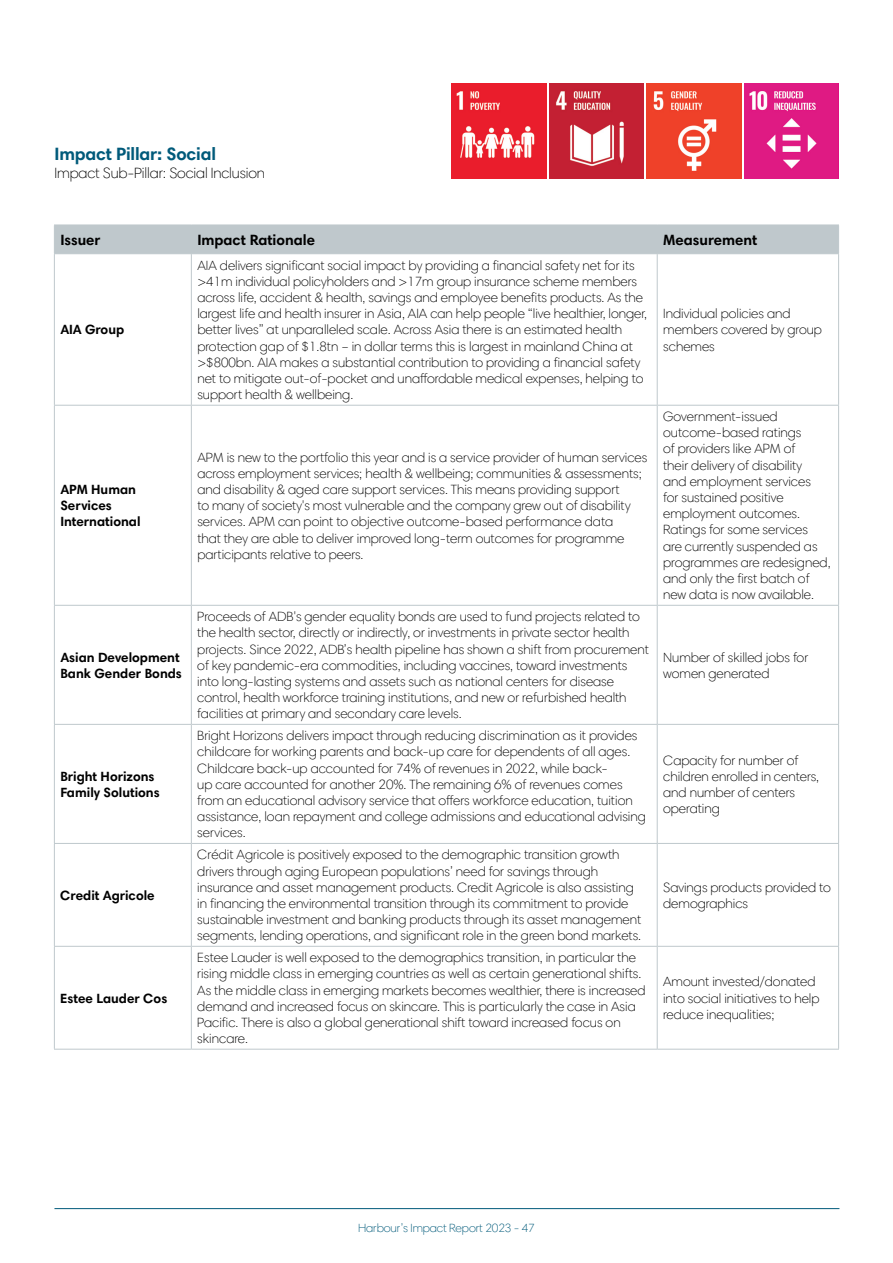
<style>
.page{position:relative;width:893px;height:1263px;background:#fff}
.page>*{position:absolute;margin:0;border:0;box-sizing:border-box;transform-origin:0 0}
.t1{font:700 18px "Harmonia Sans Std";letter-spacing:-.01em;color:#005a7a}
.t2{font:300 15px "Harmonia Sans Std";letter-spacing:-.01em;color:#000}
.t3{font:700 15px "Harmonia Sans Std";color:#000}
.t4{font:300 13.5px/16.2px "Harmonia Sans Std";color:#000}
.t5{font:300 13.5px/16.2px "Harmonia Sans Pro";color:#000}
.t6{font:700 13.5px/16.2px "Harmonia Sans Std";color:#000}
.t7{font:300 12px "Harmonia Sans Std";letter-spacing:-.01em;color:#005a7a}
</style>
<div class="page">
<hr style="left:54px;top:1208px;width:785px;height:1px;background:#005a7a">
<div style="left:54px;top:225px;width:785px;height:28px;background:#bfc8cc"></div>
<hr style="left:54px;top:253px;width:137px;height:1px;background:#bfc8cc">
<hr style="left:54px;top:254px;width:1px;height:151px;background:#bfc8cc">
<hr style="left:191px;top:253px;width:466px;height:1px;background:#bfc8cc">
<hr style="left:191px;top:254px;width:1px;height:151px;background:#bfc8cc">
<hr style="left:657px;top:253px;width:182px;height:1px;background:#bfc8cc">
<hr style="left:657px;top:254px;width:1px;height:151px;background:#bfc8cc">
<hr style="left:838px;top:254px;width:1px;height:151px;background:#bfc8cc">
<hr style="left:54px;top:405px;width:137px;height:1px;background:#bfc8cc">
<hr style="left:54px;top:406px;width:1px;height:199px;background:#bfc8cc">
<hr style="left:191px;top:405px;width:466px;height:1px;background:#bfc8cc">
<hr style="left:191px;top:406px;width:1px;height:199px;background:#bfc8cc">
<hr style="left:657px;top:405px;width:182px;height:1px;background:#bfc8cc">
<hr style="left:657px;top:406px;width:1px;height:199px;background:#bfc8cc">
<hr style="left:838px;top:406px;width:1px;height:199px;background:#bfc8cc">
<hr style="left:54px;top:605px;width:137px;height:1px;background:#bfc8cc">
<hr style="left:54px;top:606px;width:1px;height:118px;background:#bfc8cc">
<hr style="left:191px;top:605px;width:466px;height:1px;background:#bfc8cc">
<hr style="left:191px;top:606px;width:1px;height:118px;background:#bfc8cc">
<hr style="left:657px;top:605px;width:182px;height:1px;background:#bfc8cc">
<hr style="left:657px;top:606px;width:1px;height:118px;background:#bfc8cc">
<hr style="left:838px;top:606px;width:1px;height:118px;background:#bfc8cc">
<hr style="left:54px;top:724px;width:137px;height:1px;background:#bfc8cc">
<hr style="left:54px;top:725px;width:1px;height:118px;background:#bfc8cc">
<hr style="left:191px;top:724px;width:466px;height:1px;background:#bfc8cc">
<hr style="left:191px;top:725px;width:1px;height:118px;background:#bfc8cc">
<hr style="left:657px;top:724px;width:182px;height:1px;background:#bfc8cc">
<hr style="left:657px;top:725px;width:1px;height:118px;background:#bfc8cc">
<hr style="left:838px;top:725px;width:1px;height:118px;background:#bfc8cc">
<hr style="left:54px;top:843px;width:137px;height:1px;background:#bfc8cc">
<hr style="left:54px;top:844px;width:1px;height:102px;background:#bfc8cc">
<hr style="left:191px;top:843px;width:466px;height:1px;background:#bfc8cc">
<hr style="left:191px;top:844px;width:1px;height:102px;background:#bfc8cc">
<hr style="left:657px;top:843px;width:182px;height:1px;background:#bfc8cc">
<hr style="left:657px;top:844px;width:1px;height:102px;background:#bfc8cc">
<hr style="left:838px;top:844px;width:1px;height:102px;background:#bfc8cc">
<hr style="left:54px;top:946px;width:137px;height:1px;background:#bfc8cc">
<hr style="left:54px;top:947px;width:1px;height:102px;background:#bfc8cc">
<hr style="left:191px;top:946px;width:466px;height:1px;background:#bfc8cc">
<hr style="left:191px;top:947px;width:1px;height:102px;background:#bfc8cc">
<hr style="left:657px;top:946px;width:182px;height:1px;background:#bfc8cc">
<hr style="left:657px;top:947px;width:1px;height:102px;background:#bfc8cc">
<hr style="left:838px;top:947px;width:1px;height:102px;background:#bfc8cc">
<hr style="left:54px;top:1049px;width:137px;height:1px;background:#bfc8cc">
<hr style="left:191px;top:1049px;width:466px;height:1px;background:#bfc8cc">
<hr style="left:657px;top:1049px;width:182px;height:1px;background:#bfc8cc">
<img style="left:744px;top:84px;width:95px;height:94px">
<img style="left:647px;top:84px;width:94px;height:94px">
<img style="left:549px;top:84px;width:95px;height:94px">
<img style="left:452px;top:84px;width:94px;height:94px">
<h1 class="t1" style="left:55px;top:143px;width:163px">Impact Pillar: Social</h1>
<p class="t2" style="left:55px;top:164px;width:212px">Impact Sub-Pillar: Social Inclusion</p>
<p class="t3" style="left:60px;top:230px;width:42px">Issuer</p>
<p class="t3" style="left:197px;top:230px;width:119px">Impact Rationale</p>
<p class="t3" style="left:663px;top:230px;width:95px">Measurement</p>
<p class="t6" style="left:60px;top:321px;width:65px">AIA Group</p>
<p class="t6" style="left:60px;top:481px;width:82px">APM Human<br>Services<br>International</p>
<p class="t6" style="left:60px;top:649px;width:123px">Asian Development<br>Bank Gender Bonds</p>
<p class="t6" style="left:60px;top:768px;width:101px">Bright Horizons<br>Family Solutions</p>
<p class="t6" style="left:60px;top:887px;width:96px">Credit Agricole</p>
<p class="t6" style="left:60px;top:990px;width:108px">Estee Lauder Cos</p>
<p class="t5" style="left:197px;top:257px;width:451px">AIA delivers significant social impact by providing a financial safety net for its &gt;41m individual policyholders and &gt;17m group insurance scheme members across life, accident &amp; health, savings and employee benefits products. As the largest life and health insurer in Asia, AIA can help people “live healthier, longer, better lives” at unparalleled scale. Across Asia there is an estimated health protection gap of $1.8tn – in dollar terms this is largest in mainland China at &gt;$800bn. AIA makes a substantial contribution to providing a financial safety net to mitigate out-of-pocket and unaffordable medical expenses, helping to support health &amp; wellbeing.</p>
<p class="t4" style="left:197px;top:449px;width:452px">APM is new to the portfolio this year and is a service provider of human services across employment services; health &amp; wellbeing; communities &amp; assessments; and disability &amp; aged care support services. This means providing support<br>to many of society's most vulnerable and the company grew out of disability services. APM can point to objective outcome-based performance data<br>that they are able to deliver improved long-term outcomes for programme participants relative to peers.</p>
<p class="t4" style="left:197px;top:608px;width:453px">Proceeds of ADB's gender equality bonds are used to fund projects related to the health sector, directly or indirectly, or investments in private sector health projects. Since 2022, ADB’s health pipeline has shown a shift from procurement of key pandemic-era commodities, including vaccines, toward investments into long-lasting systems and assets such as national centers for disease control, health workforce training institutions, and new or refurbished health facilities at primary and secondary care levels.</p>
<p class="t4" style="left:197px;top:727px;width:450px">Bright Horizons delivers impact through reducing discrimination as it provides childcare for working parents and back-up care for dependents of all ages.<br>Childcare back-up accounted for 74% of revenues in 2022, while back-<br>up care accounted for another 20%. The remaining 6% of revenues comes from an educational advisory service that offers workforce education, tuition assistance, loan repayment and college admissions and educational advising services.</p>
<p class="t4" style="left:197px;top:847px;width:445px">Crédit Agricole is positively exposed to the demographic transition growth drivers through aging European populations’ need for savings through insurance and asset management products. Credit Agricole is also assisting in financing the environmental transition through its commitment to provide sustainable investment and banking products through its asset management segments, lending operations, and significant role in the green bond markets.</p>
<p class="t4" style="left:197px;top:949px;width:450px">Estee Lauder is well exposed to the demographics transition, in particular the rising middle class in emerging countries as well as certain generational shifts.<br>As the middle class in emerging markets becomes wealthier, there is increased demand and increased focus on skincare. This is particularly the case in Asia Pacific. There is also a global generational shift toward increased focus on skincare.</p>
<p class="t5" style="left:663px;top:305px;width:160px">Individual policies and members covered by group schemes</p>
<p class="t4" style="left:663px;top:408px;width:169px">Government-issued outcome-based ratings<br>of providers like APM of<br>their delivery of disability<br>and employment services<br>for sustained positive employment outcomes.<br>Ratings for some services<br>are currently suspended as programmes are redesigned, and only the first batch of new data is now available.</p>
<p class="t4" style="left:663px;top:649px;width:147px">Number of skilled jobs for women generated</p>
<p class="t4" style="left:663px;top:752px;width:158px">Capacity for number of children enrolled in centers, and number of centers operating</p>
<p class="t4" style="left:663px;top:879px;width:169px">Savings products provided to demographics</p>
<p class="t4" style="left:663px;top:974px;width:158px">Amount invested/donated into social initiatives to help reduce inequalities;</p>
<p class="t7" style="left:358px;top:1221px;width:178px">Harbour’s Impact Report 2023 - 47</p>
</div>
